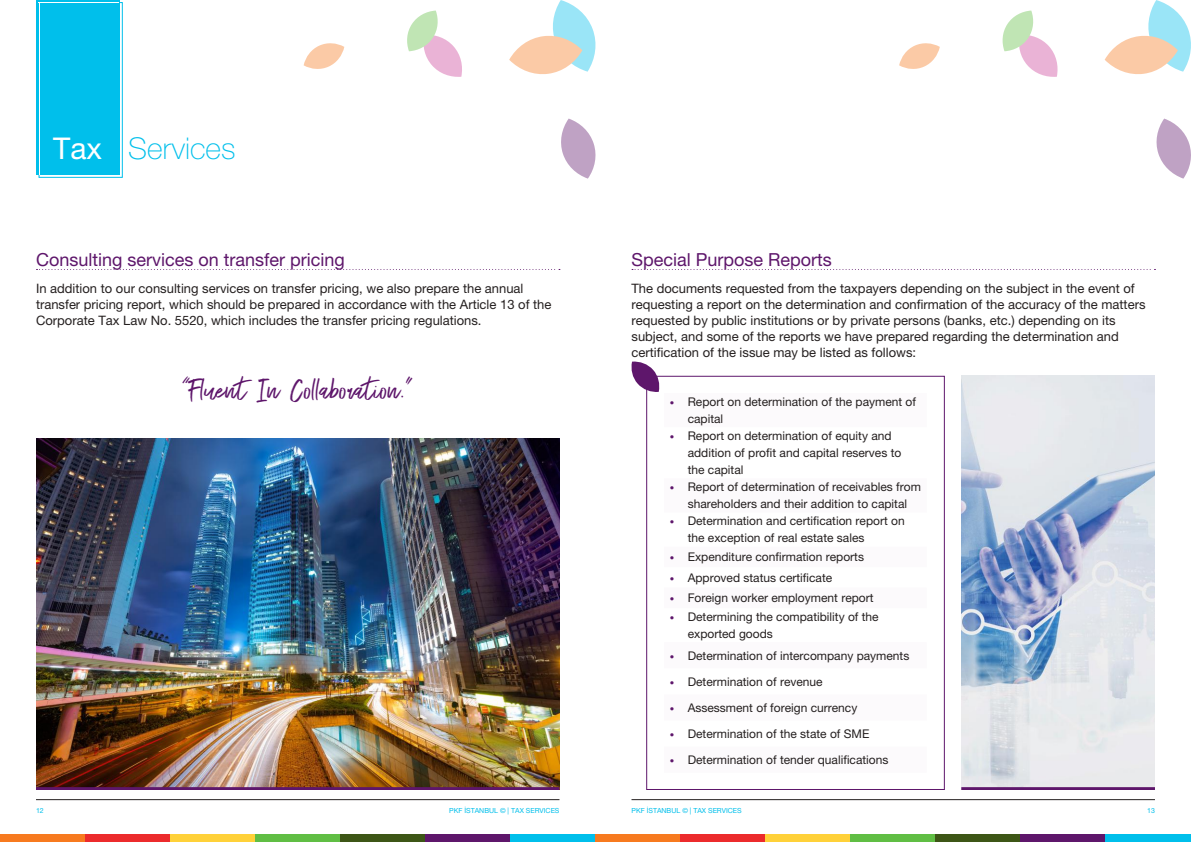
<style>
.page{position:relative;width:1191px;height:842px;background:#fff}
.page>*{position:absolute;margin:0;border:0;box-sizing:border-box;transform-origin:0 0}
.t1{font:30px "Exceptional";color:#5e166b}
.t2{font:100 30px "Helvetica Neue LT Pro";color:#00bfeb}
.t3{font:30px "Helvetica Neue LT Pro";color:#fff}
.t4{font:18px "Helvetica Neue LT Pro";color:#5e166b}
.t5{font:13px/16px "Helvetica Neue LT Pro";color:#241f1f}
.t6{font:12px/17px "Helvetica Neue LT Pro";color:#241f1f}
.t7{font:7px "Helvetica Neue LT Pro";color:#00bfeb}
.s1{font-weight:700;font-size:9px;color:#5e166b}
</style>
<div class="page">
<div style="left:36px;top:0;width:83px;height:175px;background:#00bfeb"></div>
<hr style="left:36px;top:799px;width:523px;height:1px;background:#241f1f">
<hr style="left:631px;top:799px;width:524px;height:1px;background:#241f1f">
<div style="left:0;top:834px;width:85px;height:8px;background:#f77a1f"></div>
<div style="left:85px;top:834px;width:85px;height:8px;background:#ec2b2c"></div>
<div style="left:170px;top:834px;width:85px;height:8px;background:#ffd139"></div>
<div style="left:255px;top:834px;width:85px;height:8px;background:#60be44"></div>
<div style="left:340px;top:834px;width:85px;height:8px;background:#3d5616"></div>
<div style="left:425px;top:834px;width:85px;height:8px;background:#5e166b"></div>
<div style="left:510px;top:834px;width:85px;height:8px;background:#00bfeb"></div>
<div style="left:595px;top:834px;width:85px;height:8px;background:#f77a1f"></div>
<div style="left:680px;top:834px;width:85px;height:8px;background:#ec2b2c"></div>
<div style="left:765px;top:834px;width:85px;height:8px;background:#ffd139"></div>
<div style="left:850px;top:834px;width:85px;height:8px;background:#60be44"></div>
<div style="left:935px;top:834px;width:85px;height:8px;background:#3d5616"></div>
<div style="left:1020px;top:834px;width:86px;height:8px;background:#5e166b"></div>
<div style="left:1106px;top:834px;width:85px;height:8px;background:#00bfeb"></div>
<svg style="left:509px;top:0;width:87px;height:74px"></svg>
<svg style="left:561px;top:119px;width:35px;height:60px"></svg>
<svg style="left:304px;top:43px;width:40px;height:26px"></svg>
<svg style="left:407px;top:11px;width:55px;height:66px"></svg>
<svg style="left:1104px;top:0;width:87px;height:74px"></svg>
<svg style="left:1156px;top:119px;width:35px;height:60px"></svg>
<svg style="left:899px;top:43px;width:41px;height:26px"></svg>
<svg style="left:1002px;top:11px;width:56px;height:66px"></svg>
<div style="left:39px;top:2px;width:84px;height:176px;border:1px solid #00bfeb"></div>
<hr style="left:39px;top:2px;width:80px;height:1px;background:#fff">
<hr style="left:39px;top:3px;width:1px;height:172px;background:#fff">
<div style="left:646px;top:376px;width:299px;height:414px;border:1px solid #5e166b"></div>
<svg style="left:631px;top:361px;width:29px;height:31px"></svg>
<img style="left:36px;top:438px;width:523px;height:349px">
<hr style="left:36px;top:787px;width:523px;height:3px;background:#5e166b">
<svg style="left:36px;top:269px;width:524px;height:1px"></svg>
<svg style="left:632px;top:269px;width:523px;height:1px"></svg>
<img style="left:961px;top:376px;width:194px;height:411px">
<hr style="left:961px;top:787px;width:194px;height:3px;background:#5e166b">
<h1 class="t3" style="left:53px;top:130px;width:50px">Tax</h1>
<h1 class="t2" style="left:128px;top:131px;width:109px">Services</h1>
<h2 class="t4" style="left:36px;top:249px;width:310px">Consulting services on transfer pricing</h2>
<p class="t5" style="left:36px;top:280px;width:517px">In addition to our consulting services on transfer pricing, we also prepare the annual transfer pricing report, which should be prepared in accordance with the Article 13 of the<br>Corporate Tax Law No. 5520, which includes the transfer pricing regulations.</p>
<h1 class="t1" style="left:183px;top:368px;width:231px">“Fluent In Collaboration.”</h1>
<h2 class="t4" style="left:631px;top:249px;width:202px">Special Purpose Reports</h2>
<p class="t5" style="left:631px;top:280px;width:515px">The documents requested from the taxpayers depending on the subject in the event of requesting a report on the determination and confirmation of the accuracy of the matters requested by public institutions or by private persons (banks, etc.) depending on its subject, and some of the reports we have prepared regarding the determination and certification of the issue may be listed as follows:</p>
<p class="t6" style="left:687px;top:393px;width:230px;text-indent:-18px"><span class="s1">•</span> Report on determination of the payment of capital</p>
<p class="t6" style="left:687px;top:427px;width:215px;text-indent:-18px"><span class="s1">•</span> Report on determination of equity and addition of profit and capital reserves to the capital</p>
<p class="t6" style="left:669px;top:478px;width:253px;text-align:center"><span class="s1">•</span> Report of determination of receivables from shareholders and their addition to capital</p>
<p class="t6" style="left:687px;top:512px;width:218px;text-indent:-18px"><span class="s1">•</span> Determination and certification report on the exception of real estate sales</p>
<p class="t6" style="left:669px;top:548px;width:196px"><span class="s1">•</span> Expenditure confirmation reports</p>
<p class="t6" style="left:669px;top:569px;width:164px"><span class="s1">•</span> Approved status certificate</p>
<p class="t6" style="left:669px;top:589px;width:205px"><span class="s1">•</span> Foreign worker employment report</p>
<p class="t6" style="left:687px;top:608px;width:192px;text-indent:-18px"><span class="s1">•</span> Determining the compatibility of the exported goods</p>
<p class="t6" style="left:669px;top:647px;width:241px"><span class="s1">•</span> Determination of intercompany payments</p>
<p class="t6" style="left:669px;top:673px;width:154px"><span class="s1">•</span> Determination of revenue</p>
<p class="t6" style="left:669px;top:699px;width:189px"><span class="s1">•</span> Assessment of foreign currency</p>
<p class="t6" style="left:669px;top:725px;width:201px"><span class="s1">•</span> Determination of the state of SME</p>
<p class="t6" style="left:669px;top:751px;width:220px"><span class="s1">•</span> Determination of tender qualifications</p>
<p class="t7" style="left:36px;top:806px;width:9px">12</p>
<p class="t7" style="left:449px;top:806px;width:112px">PKF İSTANBUL © | TAX SERVICES</p>
<p class="t7" style="left:631px;top:806px;width:112px">PKF İSTANBUL © | TAX SERVICES</p>
<p class="t7" style="left:1147px;top:806px;width:9px">13</p>
</div>
